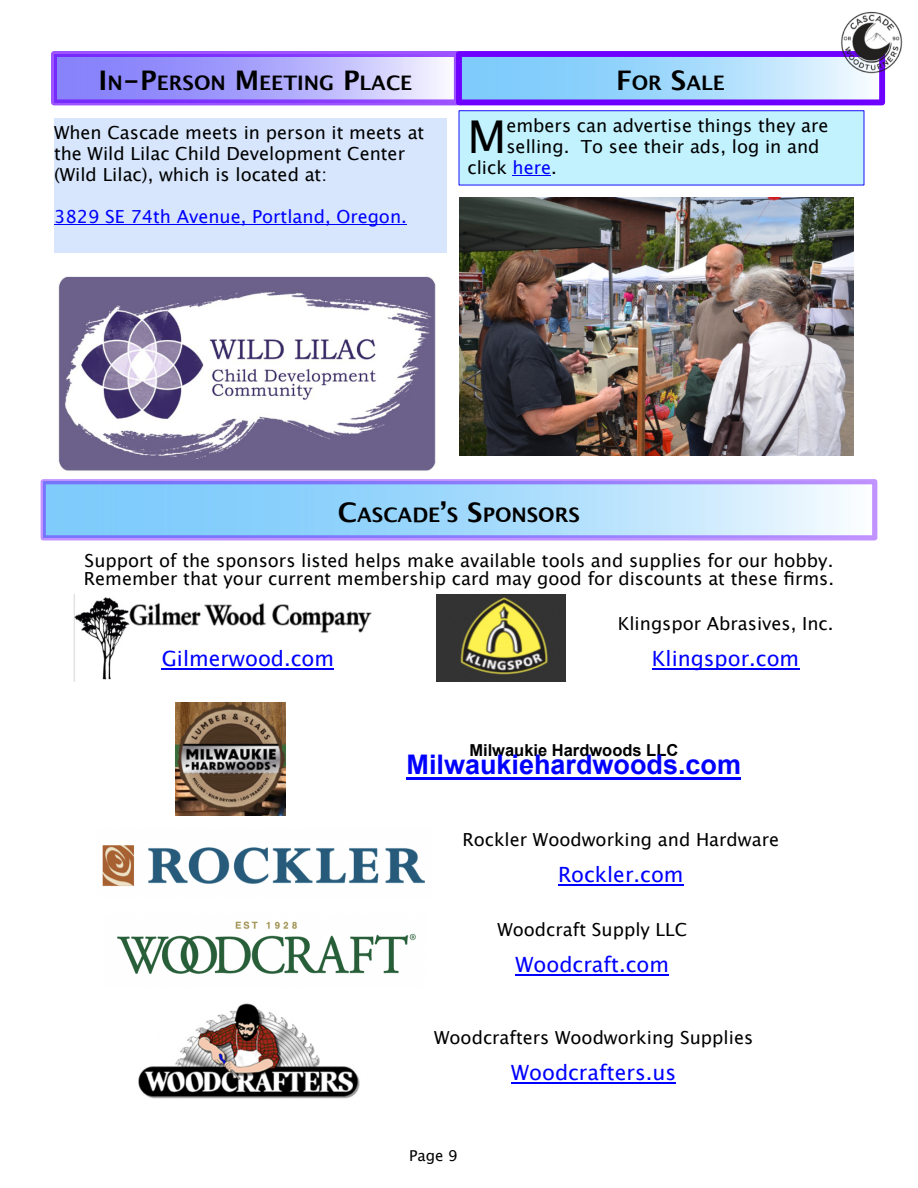
<style>
.page{position:relative;width:918px;height:1188px;background:#fff}
.page>*{position:absolute;margin:0;border:0;box-sizing:border-box;transform-origin:0 0}
.t1{font:45.3px "Lucida Grande";color:#000}
.t2{font:700 27px "Arial";color:#00f}
.t3{font:21px "Lucida Grande";color:#00f}
.t4{font:700 20.1px "Lucida Grande";color:#000}
.t5{font:18px/21px "Lucida Grande";color:#000}
.t6{font:18px "Lucida Grande";color:#00f}
.t7{font:700 16.5px "Arial";color:#000}
.t8{font:15px "Lucida Grande";color:#000}
.s1{font-size:27px}
.s2{color:#00f}
</style>
<div class="page">
<img style="left:138px;top:1003px;width:222px;height:96px">
<hr style="left:511px;top:1082px;width:165px;height:1px;background:#00f">
<hr style="left:407px;top:777px;width:334px;height:3px;background:#00f">
<img style="left:102px;top:845px;width:323px;height:42px">
<hr style="left:558px;top:884px;width:126px;height:1px;background:#00f">
<img style="left:117px;top:921px;width:299px;height:53px">
<hr style="left:516px;top:974px;width:153px;height:1px;background:#00f">
<img style="left:436px;top:594px;width:129px;height:87px">
<hr style="left:652px;top:668px;width:147px;height:1px;background:#00f">
<img style="left:73px;top:594px;width:299px;height:87px">
<hr style="left:162px;top:668px;width:172px;height:1px;background:#00f">
<img style="left:175px;top:703px;width:111px;height:113px">
<div style="left:51px;top:51px;width:409px;height:54px;border:6px solid #6e00ff"></div>
<div style="left:54px;top:118px;width:393px;height:135px;background:#d7e6fc"></div>
<hr style="left:54px;top:224px;width:353px;height:1px;background:#00f">
<img style="left:58px;top:276px;width:378px;height:195px">
<div style="left:456px;top:51px;width:429px;height:54px;border:6px solid #6e00ff"></div>
<div style="left:459px;top:111px;width:405px;height:74px;background:#c1f2fe"></div>
<hr style="left:513px;top:175px;width:38px;height:1px;background:#00f">
<img style="left:459px;top:197px;width:394px;height:259px">
<img style="left:825px;top:11px;width:78px;height:67px">
<p class="t4" style="left:99px;top:74px;width:315px"><span class="s1">I</span>N<span class="s1">-P</span>ERSON <span class="s1">M</span>EETING <span class="s1">P</span>LACE</p>
<p class="t5" style="left:54px;top:123px;width:372px">When Cascade meets in person it meets at the Wild Lilac Child Development Center (Wild Lilac), which is located at:</p>
<p class="t6" style="left:54px;top:208px;width:354px">3829 SE 74th Avenue, Portland, Oregon.</p>
<p class="t4" style="left:616px;top:74px;width:110px"><span class="s1">F</span>OR <span class="s1">S</span>ALE</p>
<h1 class="t1" style="left:468px;top:117px;width:40px">M</h1>
<p class="t5" style="left:506px;top:116px;width:324px">embers can advertise things they are</p>
<p class="t5" style="left:506px;top:137px;width:315px">selling. To see their ads, log in and</p>
<p class="t5" style="left:468px;top:158px;width:91px">click <span class="s2">here</span>.</p>
<p class="t4" style="left:338px;top:506px;width:244px"><span class="s1">C</span>ASCADE<span class="s1">ʼ</span>S <span class="s1">S</span>PONSORS</p>
<p class="t5" style="left:84px;top:553px;width:752px;line-height:18px">Support of the sponsors listed helps make available tools and supplies for our hobby.<br>Remember that your current membership card may good for discounts at these firms.</p>
<p class="t5" style="left:618px;top:614px;width:217px">Klingspor Abrasives, Inc.</p>
<p class="t3" style="left:162px;top:650px;width:174px">Gilmerwood.com</p>
<p class="t3" style="left:652px;top:650px;width:149px">Klingspor.com</p>
<p class="t7" style="left:469px;top:744px;width:211px">Milwaukie Hardwoods LLC</p>
<h2 class="t2" style="left:407px;top:754px;width:336px">Milwaukiehardwoods.com</h2>
<p class="t5" style="left:462px;top:830px;width:318px">Rockler Woodworking and Hardware</p>
<p class="t3" style="left:558px;top:866px;width:127px">Rockler.com</p>
<p class="t5" style="left:497px;top:920px;width:191px">Woodcraft Supply LLC</p>
<p class="t3" style="left:516px;top:956px;width:155px">Woodcraft.com</p>
<p class="t5" style="left:434px;top:1028px;width:321px">Woodcrafters Woodworking Supplies</p>
<p class="t3" style="left:511px;top:1064px;width:166px">Woodcrafters.us</p>
<p class="t8" style="left:409px;top:1149px;width:50px">Page 9</p>
</div>
